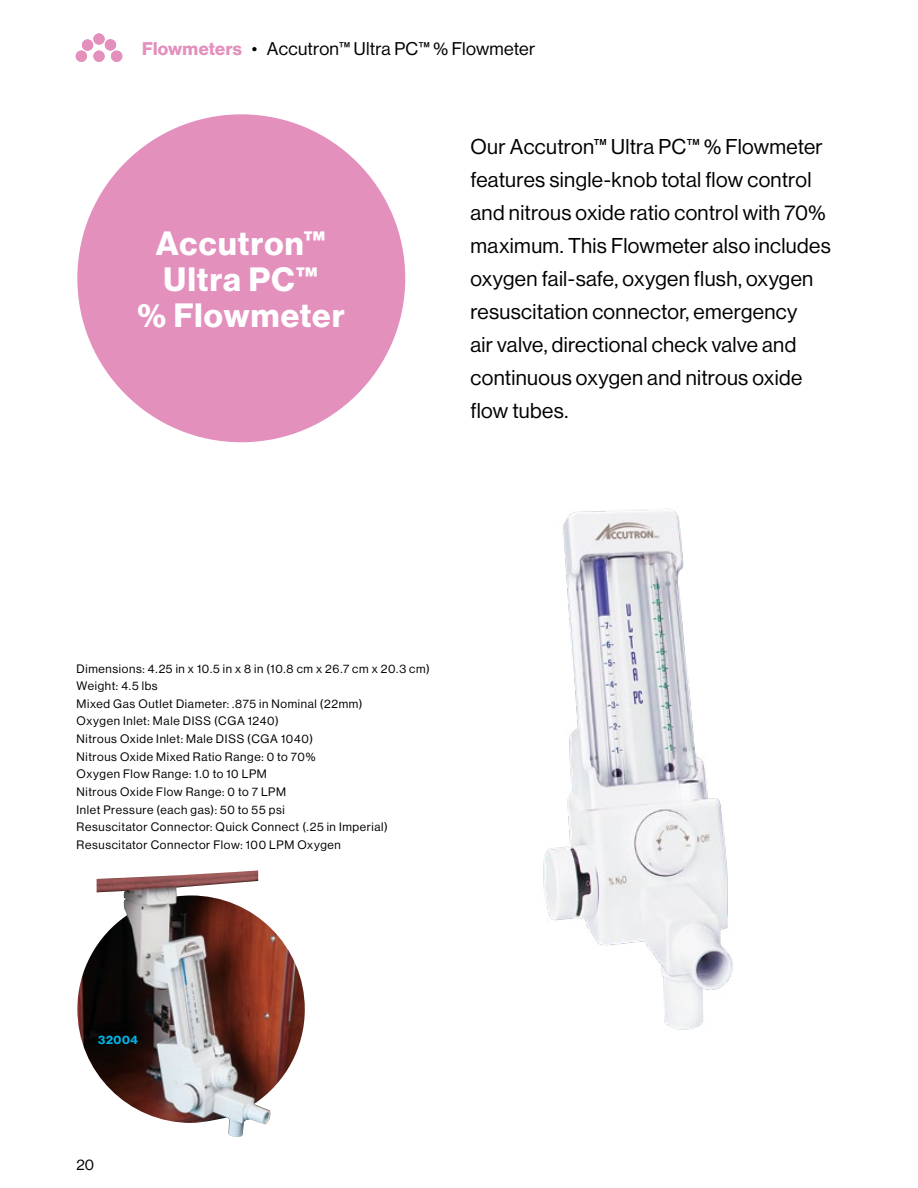
<style>
.page{position:relative;width:918px;height:1188px;background:#fff}
.page>*{position:absolute;margin:0;border:0;box-sizing:border-box;transform-origin:0 0}
.t1{font:33px/36px "N Haas Grotesk DS Pro 75 Bd";letter-spacing:.035em;color:#fff;text-align:center}
.t2{font:21px/33px "N Haas Grotesk DS Pro 55 Rg";letter-spacing:.015em;color:#000}
.t3{font:18px "N Haas Grotesk DS Pro 55 Rg";letter-spacing:.01em;color:#000}
.t4{font:15px "N Haas Grotesk DS Pro 55 Rg";color:#000}
.t5{font:12px/17.7px "N Haas Grotesk DS Pro 55 Rg";letter-spacing:.055em;color:#000}
.t6{font:12px "N Haas Grotesk DS Pro 75 Bd";color:#00b2e2}
.s1{font-family:"N Haas Grotesk DS Pro 75 Bd";color:#e390bd}
</style>
<div class="page">
<svg style="left:76px;top:40px;width:46px;height:22px"></svg>
<div style="left:76px;top:51px;width:11px;height:11px;background:#e390bd;border-radius:50%"></div>
<div style="left:105px;top:39px;width:11px;height:12px;background:#e390bd;border-radius:50%"></div>
<div style="left:111px;top:51px;width:11px;height:11px;background:#e390bd;border-radius:50%"></div>
<div style="left:82px;top:39px;width:11px;height:12px;background:#e390bd;border-radius:50%"></div>
<div style="left:93px;top:51px;width:12px;height:11px;background:#e390bd;border-radius:50%"></div>
<div style="left:93px;top:33px;width:12px;height:12px;background:#e390bd;border-radius:50%"></div>
<img style="left:543px;top:508px;width:190px;height:522px">
<div style="left:77px;top:114px;width:328px;height:328px;background:#e390bd;border-radius:50%"></div>
<img style="left:77px;top:870px;width:228px;height:267px">
<h3 class="t3" style="left:142px;top:38px;width:395px"><span class="s1">Flowmeters</span> • Accutron™ Ultra PC™ % Flowmeter</h3>
<h1 class="t1" style="left:138px;top:226px;width:209px">Accutron™<br>Ultra PC™<br>% Flowmeter</h1>
<p class="t2" style="left:470px;top:130px;width:362px">Our Accutron™ Ultra PC™ % Flowmeter features single-knob total flow control and nitrous oxide ratio control with 70% maximum. This Flowmeter also includes oxygen fail-safe, oxygen flush, oxygen resuscitation connector, emergency<br>air valve, directional check valve and continuous oxygen and nitrous oxide flow tubes.</p>
<p class="t5" style="left:77px;top:660px;width:355px">Dimensions: 4.25 in x 10.5 in x 8 in (10.8 cm x 26.7 cm x 20.3 cm)<br>Weight: 4.5 lbs<br>Mixed Gas Outlet Diameter: .875 in Nominal (22mm)<br>Oxygen Inlet: Male DISS (CGA 1240)<br>Nitrous Oxide Inlet: Male DISS (CGA 1040)<br>Nitrous Oxide Mixed Ratio Range: 0 to 70%<br>Oxygen Flow Range: 1.0 to 10 LPM<br>Nitrous Oxide Flow Range: 0 to 7 LPM<br>Inlet Pressure (each gas): 50 to 55 psi<br>Resuscitator Connector: Quick Connect (.25 in Imperial)<br>Resuscitator Connector Flow: 100 LPM Oxygen</p>
<p class="t6" style="left:98px;top:1033px;width:41px">32004</p>
<p class="t4" style="left:77px;top:1156px;width:19px">20</p>
</div>
